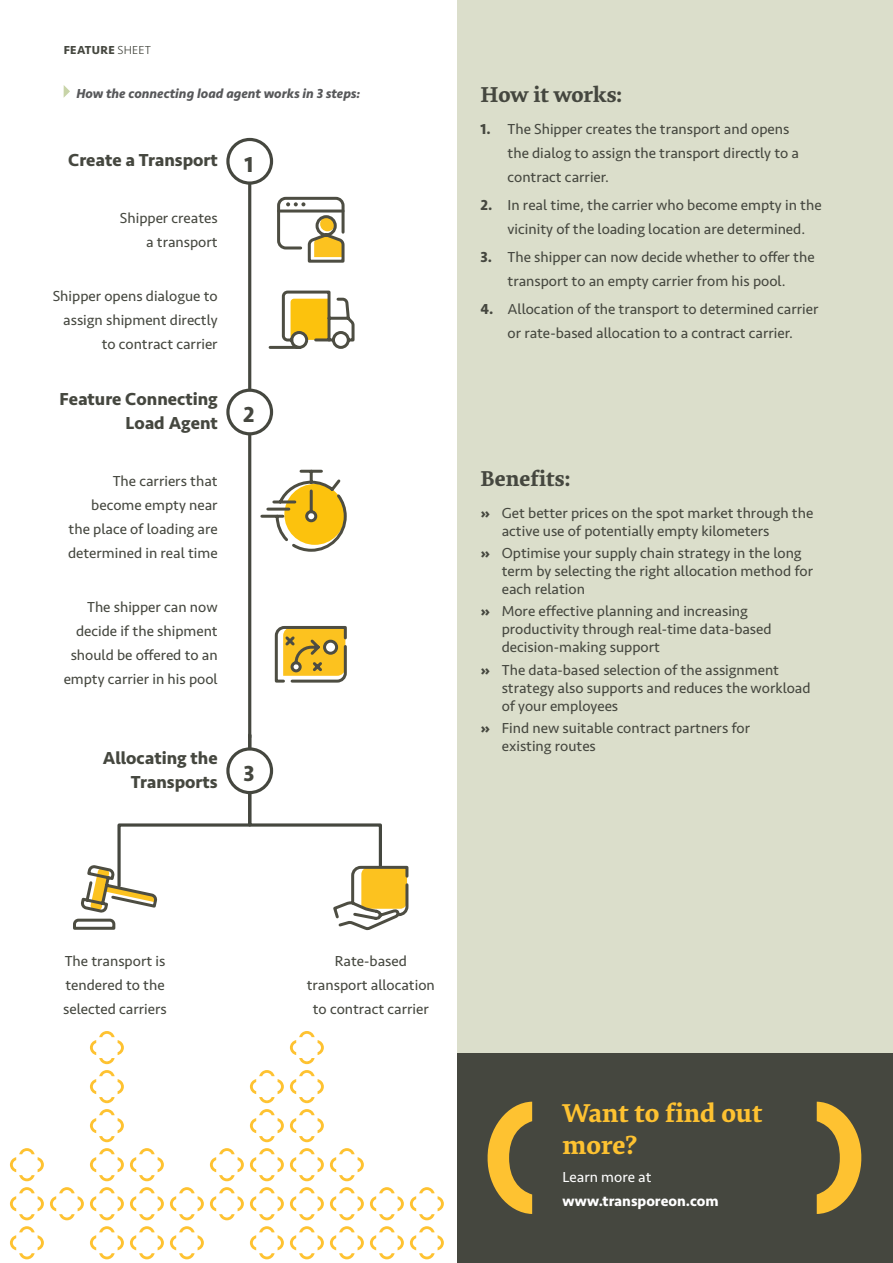
<style>
.page{position:relative;width:893px;height:1263px;background:#fff}
.page>*{position:absolute;margin:0;border:0;box-sizing:border-box;transform-origin:0 0}
.t1{font:700 27px "Elena";color:#fec231}
.Subhead_15_pt{font:700 22.5px "Elena";color:#45473f}
.t2{font:700 22.5px "Seravek";color:#45473f}
.t3{font:700 18px "Seravek";color:#45473f}
.Icon_Descriptions{font:15px/24px "Seravek";color:#45473f}
.Body_Text_10_pt_whit{font:700 15px/24px "Seravek";color:#fff}
.Diagram_Titel_9_pt{font:italic 700 13.5px "Seravek";color:#57585a}
.Running_Head{font:700 12px "Seravek";letter-spacing:.03em;color:#45473f}
.s1{font-weight:300}
.s2{font-weight:700}
.s3{font-weight:400}
</style>
<div class="page">
<div style="left:457px;top:0;width:436px;height:1263px;background:#dbdecb"></div>
<div style="left:457px;top:1053px;width:436px;height:210px;background:#45473f"></div>
<svg style="left:64px;top:85px;width:6px;height:12px"></svg>
<hr style="left:248px;top:174px;width:3px;height:563px;background:#45473f">
<svg style="left:277px;top:196px;width:68px;height:67px"></svg>
<div style="left:228px;top:139px;width:44px;height:44px;background:#fff;border-radius:50%"></div>
<div style="left:226px;top:138px;width:47px;height:47px;border:3px solid #45473f;border-radius:50%"></div>
<div style="left:228px;top:390px;width:44px;height:44px;background:#fff;border-radius:50%"></div>
<div style="left:226px;top:389px;width:47px;height:46px;border:3px solid #45473f;border-radius:50%"></div>
<svg style="left:274px;top:626px;width:73px;height:57px;background:#cdad4f"></svg>
<svg style="left:73px;top:732px;width:336px;height:199px"></svg>
<svg style="left:817px;top:1102px;width:45px;height:112px"></svg>
<svg style="left:487px;top:1102px;width:45px;height:112px"></svg>
<svg style="left:260px;top:469px;width:87px;height:83px"></svg>
<svg style="left:268px;top:290px;width:87px;height:59px"></svg>
<svg style="left:410px;top:1187px;width:34px;height:33px"></svg>
<svg style="left:370px;top:1226px;width:34px;height:33px"></svg>
<svg style="left:410px;top:1226px;width:34px;height:33px"></svg>
<svg style="left:370px;top:1187px;width:34px;height:33px"></svg>
<svg style="left:330px;top:1226px;width:34px;height:33px"></svg>
<svg style="left:290px;top:1187px;width:34px;height:33px"></svg>
<svg style="left:330px;top:1187px;width:34px;height:33px"></svg>
<svg style="left:330px;top:1148px;width:34px;height:33px"></svg>
<svg style="left:250px;top:1226px;width:34px;height:33px"></svg>
<svg style="left:290px;top:1226px;width:34px;height:33px"></svg>
<svg style="left:250px;top:1187px;width:34px;height:33px"></svg>
<svg style="left:290px;top:1148px;width:34px;height:33px"></svg>
<svg style="left:250px;top:1148px;width:34px;height:33px"></svg>
<svg style="left:290px;top:1109px;width:34px;height:33px"></svg>
<svg style="left:250px;top:1109px;width:34px;height:33px"></svg>
<svg style="left:210px;top:1187px;width:34px;height:33px"></svg>
<svg style="left:210px;top:1148px;width:34px;height:33px"></svg>
<svg style="left:290px;top:1070px;width:34px;height:33px"></svg>
<svg style="left:250px;top:1070px;width:34px;height:33px"></svg>
<svg style="left:290px;top:1031px;width:34px;height:33px"></svg>
<svg style="left:170px;top:1187px;width:34px;height:33px"></svg>
<svg style="left:170px;top:1226px;width:34px;height:33px"></svg>
<svg style="left:130px;top:1226px;width:34px;height:33px"></svg>
<svg style="left:130px;top:1187px;width:34px;height:33px"></svg>
<svg style="left:130px;top:1148px;width:34px;height:33px"></svg>
<svg style="left:90px;top:1187px;width:34px;height:33px"></svg>
<svg style="left:90px;top:1226px;width:34px;height:33px"></svg>
<svg style="left:50px;top:1187px;width:34px;height:33px"></svg>
<svg style="left:10px;top:1226px;width:34px;height:33px"></svg>
<svg style="left:10px;top:1187px;width:34px;height:33px"></svg>
<svg style="left:10px;top:1148px;width:34px;height:33px"></svg>
<svg style="left:90px;top:1148px;width:34px;height:33px"></svg>
<svg style="left:90px;top:1109px;width:34px;height:33px"></svg>
<svg style="left:90px;top:1070px;width:34px;height:33px"></svg>
<svg style="left:90px;top:1031px;width:34px;height:33px"></svg>
<p class="Running_Head" style="left:64px;top:42px;width:89px">FEATURE <span class="s1">SHEET</span></p>
<p class="Diagram_Titel_9_pt" style="left:76px;top:85px;width:286px">How the connecting load agent works in 3 steps:</p>
<p class="t3" style="left:68px;top:149px;width:151px">Create a Transport</p>
<p class="Icon_Descriptions" style="left:120px;top:207px;width:99px;text-align:right">Shipper creates a transport</p>
<p class="Icon_Descriptions" style="left:53px;top:284px;width:166px;text-align:right">Shipper opens dialogue to assign shipment directly to contract carrier</p>
<p class="t3" style="left:59px;top:388px;width:160px">Feature Connecting</p>
<p class="t3" style="left:125px;top:412px;width:94px">Load Agent</p>
<p class="Icon_Descriptions" style="left:113px;top:469px;width:107px">The carriers that</p>
<p class="Icon_Descriptions" style="left:68px;top:493px;width:151px;text-align:justify;text-indent:23px">become empty near the place of loading are determined in real time</p>
<p class="Icon_Descriptions" style="left:87px;top:595px;width:132px">The shipper can now</p>
<p class="Icon_Descriptions" style="left:76px;top:619px;width:143px">decide if the shipment</p>
<p class="Icon_Descriptions" style="left:71px;top:643px;width:148px">should be offered to an</p>
<p class="Icon_Descriptions" style="left:64px;top:667px;width:156px">empty carrier in his pool</p>
<p class="t3" style="left:103px;top:747px;width:116px">Allocating the</p>
<p class="t3" style="left:131px;top:771px;width:88px">Transports</p>
<p class="t2" style="left:245px;top:150px;width:10px">1</p>
<p class="t2" style="left:243px;top:401px;width:13px">2</p>
<p class="t2" style="left:243px;top:760px;width:13px">3</p>
<p class="Subhead_15_pt" style="left:480px;top:78px;width:143px">How it works:</p>
<p class="Icon_Descriptions" style="left:507px;top:117px;width:293px;text-indent:-27px"><span class="s2">1.</span> The Shipper creates the transport and opens the dialog to assign the transport directly to a contract carrier.</p>
<p class="Icon_Descriptions" style="left:507px;top:193px;width:316px;text-indent:-27px"><span class="s2">2.</span> In real time, the carrier who become empty in the vicinity of the loading location are determined.</p>
<p class="Icon_Descriptions" style="left:480px;top:245px;width:336px;text-align:center"><span class="s2">3.</span> The shipper can now decide whether to offer the transport to an empty carrier from his pool.</p>
<p class="Icon_Descriptions" style="left:480px;top:297px;width:339px;text-align:center"><span class="s2">4.</span> Allocation of the transport to determined carrier or rate-based allocation to a contract carrier.</p>
<p class="Subhead_15_pt" style="left:480px;top:462px;width:91px">Benefits:</p>
<p class="Icon_Descriptions" style="left:502px;top:504px;width:313px;line-height:18px;text-indent:-21px"><span class="s2">»</span> Get better prices on the spot market through the active use of potentially empty kilometers</p>
<p class="Icon_Descriptions" style="left:502px;top:544px;width:313px;line-height:18px;text-indent:-21px"><span class="s2">»</span> Optimise your supply chain strategy in the long term by selecting the right allocation method for each relation</p>
<p class="Icon_Descriptions" style="left:502px;top:602px;width:271px;line-height:18px;text-indent:-21px"><span class="s2">»</span> More effective planning and increasing productivity through real-time data-based decision-making support</p>
<p class="Icon_Descriptions" style="left:502px;top:661px;width:310px;line-height:18px;text-indent:-21px"><span class="s2">»</span> The data-based selection of the assignment strategy also supports and reduces the workload of your employees</p>
<p class="Icon_Descriptions" style="left:502px;top:719px;width:250px;line-height:18px;text-indent:-21px"><span class="s2">»</span> Find new suitable contract partners for existing routes</p>
<p class="Icon_Descriptions" style="left:65px;top:949px;width:102px">The transport is</p>
<p class="Icon_Descriptions" style="left:65px;top:973px;width:101px">tendered to the</p>
<p class="Icon_Descriptions" style="left:63px;top:997px;width:105px">selected carriers</p>
<p class="Icon_Descriptions" style="left:335px;top:949px;width:74px">Rate-based</p>
<p class="Icon_Descriptions" style="left:307px;top:973px;width:130px;text-align:center">transport allocation to contract carrier</p>
<p class="t1" style="left:563px;top:1092px;width:201px">Want to find out</p>
<p class="t1" style="left:563px;top:1125px;width:75px">more?</p>
<p class="Body_Text_10_pt_whit" style="left:563px;top:1165px;width:158px"><span class="s3">Learn more at </span>www.transporeon.com</p>
</div>
